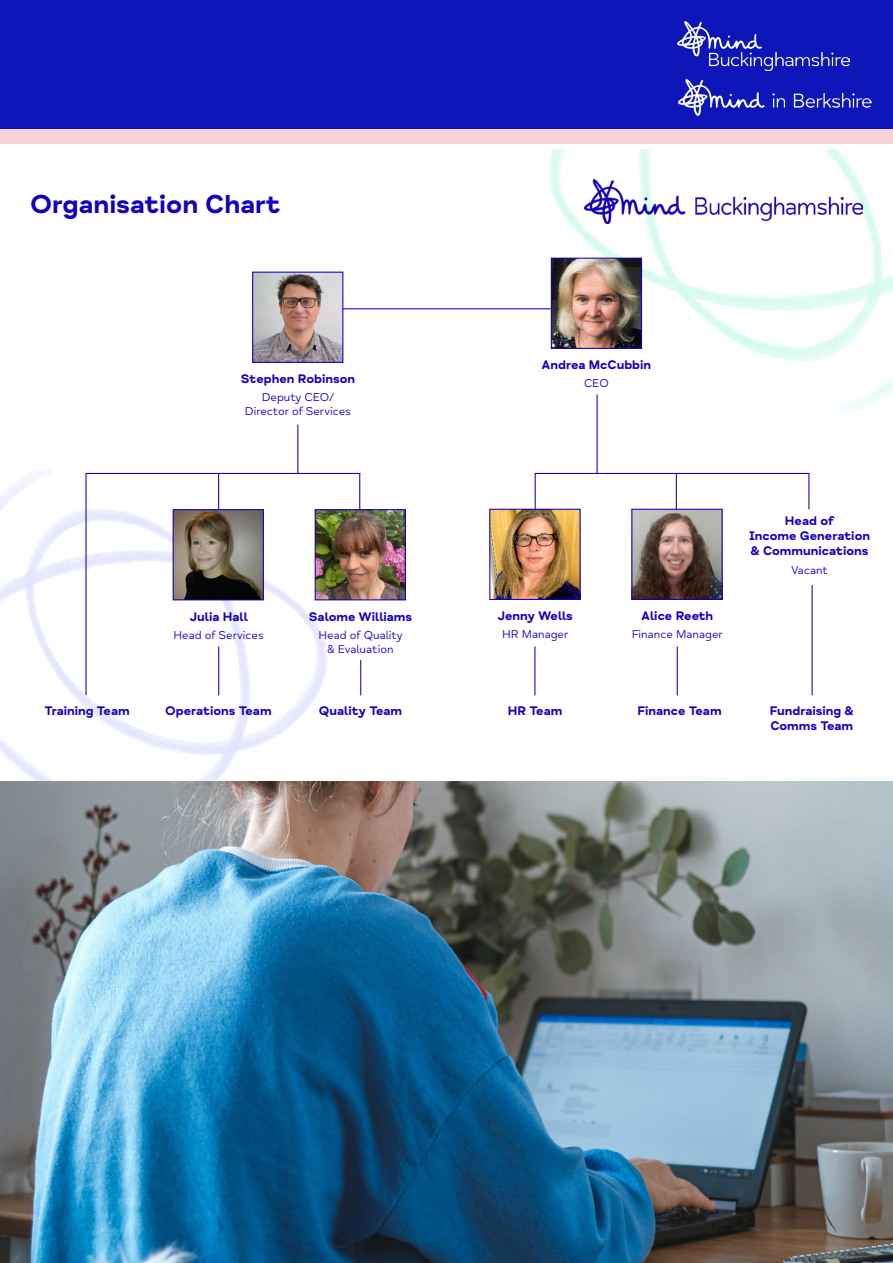
<style>
.page{position:relative;width:893px;height:1263px;background:#fff}
.page>*{position:absolute;margin:0;border:0;box-sizing:border-box;transform-origin:0 0}
.t1{font:26.55px "Mind Meridian Display";color:#1300c1}
.t2{font:12.75px/15.3px "Mind Meridian Display";color:#1300c1}
.t3{font:11.7px/14px "Mind Meridian";color:#1300c1;text-align:center}
</style>
<div class="page">
<div style="left:0;top:15px;width:893px;height:129px;background:#f7cfd9"></div>
<div style="left:0;top:0;width:893px;height:129px;background:#0c16b9"></div>
<img style="left:678px;top:22px;width:171px;height:48px">
<img style="left:678px;top:79px;width:193px;height:36px">
<img style="left:530px;top:150px;width:363px;height:289px">
<img style="left:0;top:424px;width:361px;height:357px">
<img style="left:584px;top:180px;width:279px;height:43px">
<img style="left:553px;top:260px;width:87px;height:87px">
<div style="left:551px;top:258px;width:91px;height:91px;border:1px solid #1300c1"></div>
<img style="left:254px;top:274px;width:87px;height:87px">
<div style="left:252px;top:272px;width:91px;height:91px;border:1px solid #1300c1"></div>
<img style="left:175px;top:511px;width:87px;height:87px">
<div style="left:173px;top:509px;width:91px;height:91px;border:1px solid #1300c1"></div>
<img style="left:317px;top:511px;width:87px;height:87px">
<div style="left:315px;top:509px;width:91px;height:91px;border:1px solid #1300c1"></div>
<img style="left:491px;top:511px;width:88px;height:87px">
<div style="left:489px;top:509px;width:92px;height:91px;border:1px solid #1300c1"></div>
<img style="left:633px;top:511px;width:88px;height:87px">
<div style="left:631px;top:509px;width:92px;height:91px;border:1px solid #1300c1"></div>
<hr style="left:218px;top:646px;width:1px;height:49px;background:#1300c1">
<hr style="left:534px;top:646px;width:1px;height:49px;background:#1300c1">
<hr style="left:677px;top:646px;width:1px;height:49px;background:#1300c1">
<hr style="left:812px;top:585px;width:1px;height:110px;background:#1300c1">
<hr style="left:360px;top:660px;width:1px;height:35px;background:#1300c1">
<hr style="left:597px;top:394px;width:1px;height:80px;background:#1300c1">
<hr style="left:535px;top:473px;width:1px;height:37px;background:#1300c1">
<hr style="left:676px;top:474px;width:1px;height:36px;background:#1300c1">
<hr style="left:808px;top:474px;width:1px;height:35px;background:#1300c1">
<hr style="left:535px;top:473px;width:274px;height:1px;background:#1300c1">
<hr style="left:297px;top:424px;width:1px;height:49px;background:#1300c1">
<hr style="left:359px;top:473px;width:1px;height:37px;background:#1300c1">
<hr style="left:218px;top:474px;width:1px;height:36px;background:#1300c1">
<hr style="left:85px;top:473px;width:2px;height:222px;background:#1300c1">
<hr style="left:85px;top:473px;width:275px;height:1px;background:#1300c1">
<hr style="left:343px;top:308px;width:208px;height:1px;background:#1300c1">
<img style="left:0;top:781px;width:893px;height:482px">
<h1 class="t1" style="left:30px;top:188px;width:252px">Organisation Chart</h1>
<p class="t2" style="left:241px;top:372px;width:116px">Stephen Robinson</p>
<p class="t3" style="left:245px;top:391px;width:108px">Deputy CEO/<br>Director of Services</p>
<p class="t2" style="left:190px;top:610px;width:60px">Julia Hall</p>
<p class="t3" style="left:174px;top:628px;width:92px">Head of Services</p>
<p class="t2" style="left:309px;top:610px;width:105px">Salome Williams</p>
<p class="t3" style="left:319px;top:628px;width:85px">Head of Quality &amp; Evaluation</p>
<p class="t2" style="left:542px;top:358px;width:111px">Andrea McCubbin</p>
<p class="t3" style="left:584px;top:376px;width:26px">CEO</p>
<p class="t2" style="left:497px;top:609px;width:77px">Jenny Wells</p>
<p class="t3" style="left:502px;top:628px;width:68px">HR Manager</p>
<p class="t2" style="left:641px;top:609px;width:74px">Alice Reeth</p>
<p class="t3" style="left:632px;top:628px;width:92px">Finance Manager</p>
<p class="t2" style="left:749px;top:514px;width:123px;text-align:center">Head of<br>Income Generation &amp; Communications</p>
<p class="t3" style="left:791px;top:563px;width:38px">Vacant</p>
<p class="t2" style="left:45px;top:704px;width:87px">Training Team</p>
<p class="t2" style="left:165px;top:704px;width:108px">Operations Team</p>
<p class="t2" style="left:319px;top:704px;width:85px">Quality Team</p>
<p class="t2" style="left:508px;top:704px;width:56px">HR Team</p>
<p class="t2" style="left:637px;top:704px;width:86px">Finance Team</p>
<p class="t2" style="left:770px;top:704px;width:86px">Fundraising &amp;<br>Comms Team</p>
</div>
